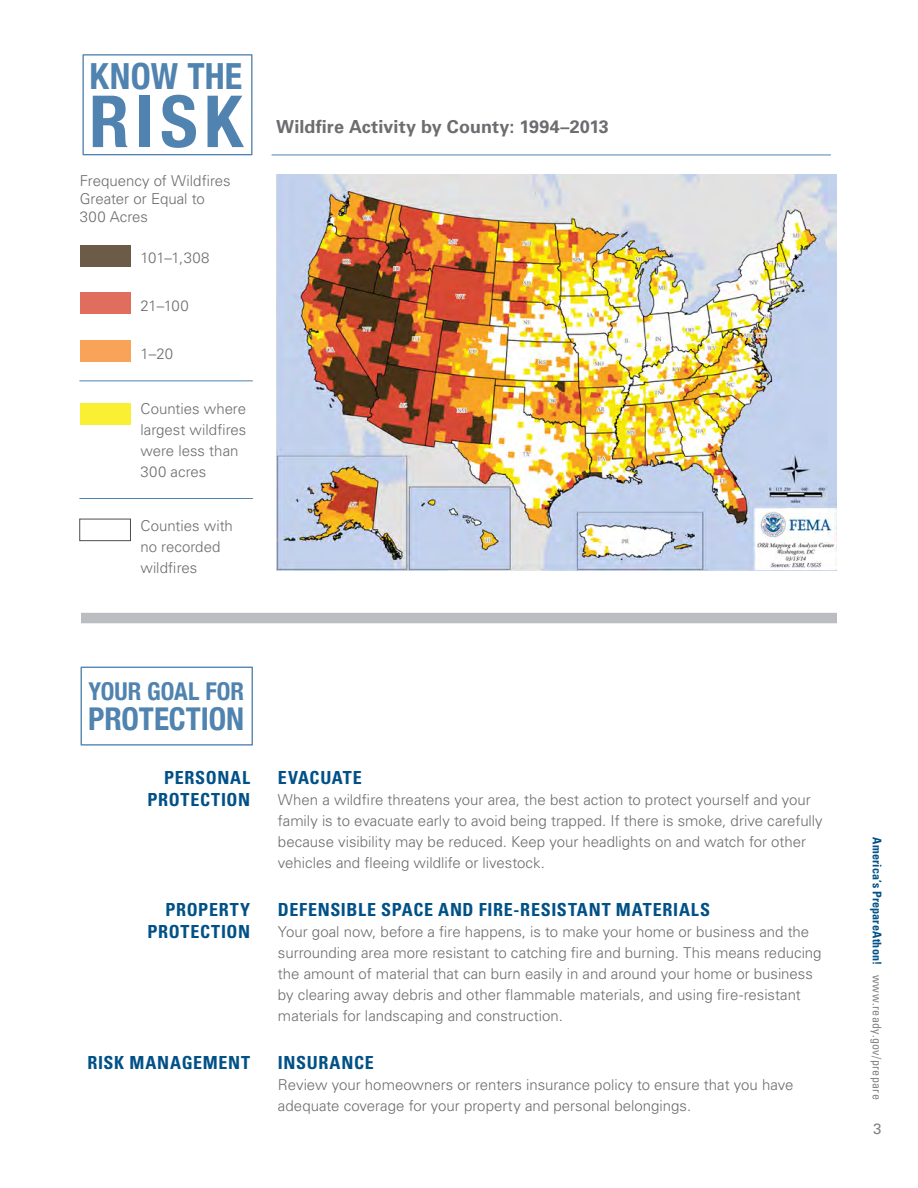
<style>
.page{position:relative;width:918px;height:1188px;background:#fff}
.page>*{position:absolute;margin:0;border:0;box-sizing:border-box;transform-origin:0 0}
.t1{font:700 condensed 72px "Helvetica Neue";color:#5083af}
.t2{font:700 condensed 36px "Helvetica Neue";color:#5083af}
.t3{font:700 condensed 31.35px "Helvetica Neue";letter-spacing:-.005em;color:#5083af}
.t4{font:700 condensed 24.6px "Helvetica Neue";color:#5083af}
.Body_text_LT_Std_45{font:700 condensed 18px "Univers LT Std";letter-spacing:.04em;color:#005187}
.Left_Column_Subheads{font:700 condensed 18px/21.6px "Univers LT Std";letter-spacing:.04em;color:#005187;text-align:right}
.Intro_Paragraphs{font:700 18px "Univers LT Std";letter-spacing:.005em;color:#6c6d70}
.Body_text_LT_Std_45-2{font:300 15px/21px "Univers LT Std";color:#6c6d70}
.t5{font:15px "Univers LT Std";color:#808285}
.t6{font:700 condensed 12px "Univers LT Std";letter-spacing:.02em;color:#005187}
.s1{font-weight:400;color:#808285}
</style>
<div class="page">
<div style="left:82px;top:54px;width:171px;height:101px;border:1px solid #5083af"></div>
<div style="left:81px;top:613px;width:756px;height:10px;background:#bcbdc0"></div>
<div style="left:81px;top:667px;width:172px;height:79px;border:1px solid #5083af"></div>
<img style="left:276px;top:175px;width:561px;height:396px">
<div style="left:80px;top:245px;width:50px;height:22px;background:#6c5b47"></div>
<div style="left:80px;top:293px;width:50px;height:21px;background:#e16d5e"></div>
<div style="left:80px;top:340px;width:50px;height:21px;background:#f9a359"></div>
<div style="left:80px;top:403px;width:50px;height:22px;background:#f9ef33"></div>
<hr style="left:272px;top:155px;width:559px;height:1px;background:#5083af">
<hr style="left:80px;top:380px;width:173px;height:1px;background:#5083af">
<hr style="left:80px;top:498px;width:173px;height:1px;background:#5083af">
<p class="t2" style="left:90px;top:46px;width:154px">KNOW THE</p>
<p class="t1" style="left:89px;top:62px;width:155px">RISK</p>
<p class="Body_text_LT_Std_45-2" style="left:80px;top:171px;width:153px;line-height:18px">Frequency of Wildfires<br>Greater or Equal to<br>300 Acres</p>
<p class="Body_text_LT_Std_45-2" style="left:140px;top:247px;width:71px">101–1,308</p>
<p class="Body_text_LT_Std_45-2" style="left:140px;top:295px;width:50px">21–100</p>
<p class="Body_text_LT_Std_45-2" style="left:140px;top:343px;width:34px">1–20</p>
<p class="Body_text_LT_Std_45-2" style="left:140px;top:398px;width:107px">Counties where largest wildfires were less than<br>300 acres</p>
<p class="Body_text_LT_Std_45-2" style="left:140px;top:516px;width:94px">Counties with no recorded wildfires</p>
<p class="Intro_Paragraphs" style="left:276px;top:116px;width:334px">Wildfire Activity by County: 1994–2013</p>
<p class="t4" style="left:88px;top:670px;width:157px">YOUR GOAL FOR</p>
<p class="t3" style="left:88px;top:693px;width:157px">PROTECTION</p>
<p class="Left_Column_Subheads" style="left:147px;top:767px;width:104px">PERSONAL<br>PROTECTION</p>
<p class="Left_Column_Subheads" style="left:147px;top:899px;width:104px">PROPERTY<br>PROTECTION</p>
<p class="Left_Column_Subheads" style="left:87px;top:1052px;width:164px">RISK MANAGEMENT</p>
<p class="Body_text_LT_Std_45" style="left:278px;top:767px;width:85px">EVACUATE</p>
<p class="Body_text_LT_Std_45-2" style="left:278px;top:790px;width:546px">When a wildfire threatens your area, the best action to protect yourself and your family is to evacuate early to avoid being trapped. If there is smoke, drive carefully because visibility may be reduced. Keep your headlights on and watch for other vehicles and fleeing wildlife or livestock.</p>
<p class="Body_text_LT_Std_45" style="left:278px;top:899px;width:434px">DEFENSIBLE SPACE AND FIRE-RESISTANT MATERIALS</p>
<p class="Body_text_LT_Std_45-2" style="left:278px;top:922px;width:545px">Your goal now, before a fire happens, is to make your home or business and the surrounding area more resistant to catching fire and burning. This means reducing the amount of material that can burn easily in and around your home or business by clearing away debris and other flammable materials, and using fire-resistant materials for landscaping and construction.</p>
<p class="Body_text_LT_Std_45" style="left:278px;top:1052px;width:97px">INSURANCE</p>
<p class="Body_text_LT_Std_45-2" style="left:278px;top:1075px;width:517px">Review your homeowners or renters insurance policy to ensure that you have adequate coverage for your property and personal belongings.</p>
<p class="t6" style="left:885px;top:837px;width:264px;rotate:90deg">America’s PrepareAthon! <span class="s1">www.ready.gov/prepare</span></p>
<p class="t5" style="left:873px;top:1120px;width:10px">3</p>
</div>
